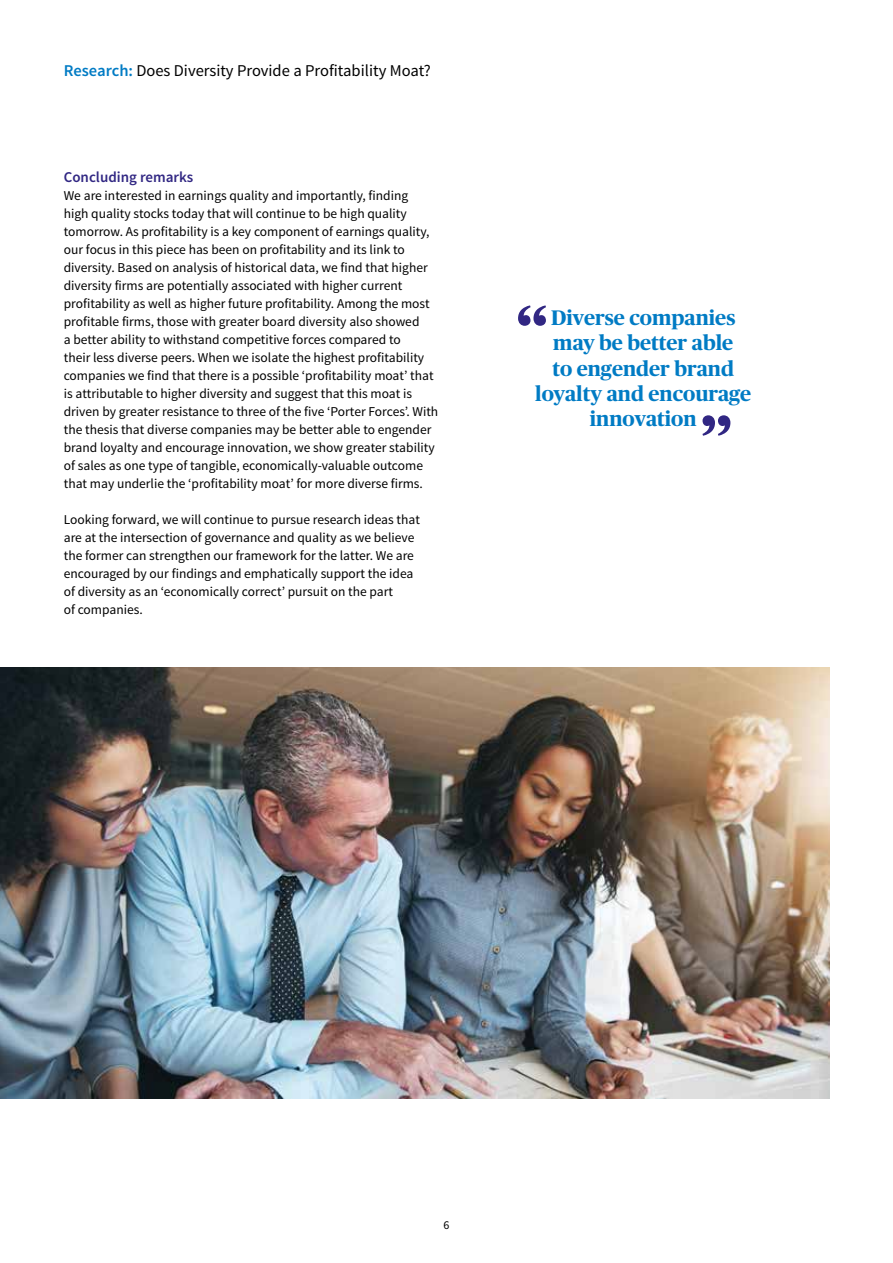
<style>
.page{position:relative;width:893px;height:1263px;background:#fff}
.page>*{position:absolute;margin:0;border:0;box-sizing:border-box;transform-origin:0 0}
.t1{font:700 21px/25.2px "Publico Headline";color:#007bc4;text-align:center}
.t2{font:16.5px "Source Sans Pro";color:#000}
.t3{font:600 15px "Source Sans Pro";color:#312783}
.t4{font:13.5px/18px "Source Sans Pro";color:#000}
.t5{font:12px "Source Sans Pro";color:#000}
.s1{font-weight:600;color:#007bc4}
</style>
<div class="page">
<img style="left:0;top:668px;width:829px;height:430px">
<svg style="left:518px;top:305px;width:28px;height:21px"></svg>
<svg style="left:702px;top:415px;width:28px;height:21px"></svg>
<p class="t2" style="left:64px;top:60px;width:369px"><span class="s1">Research:</span> Does Diversity Provide a Profitability Moat?</p>
<p class="t3" style="left:64px;top:167px;width:131px">Concluding remarks</p>
<p class="t4" style="left:64px;top:186px;width:376px">We are interested in earnings quality and importantly, finding<br>high quality stocks today that will continue to be high quality tomorrow. As profitability is a key component of earnings quality, our focus in this piece has been on profitability and its link to diversity. Based on analysis of historical data, we find that higher diversity firms are potentially associated with higher current profitability as well as higher future profitability. Among the most profitable firms, those with greater board diversity also showed<br>a better ability to withstand competitive forces compared to<br>their less diverse peers. When we isolate the highest profitability companies we find that there is a possible ‘profitability moat’ that is attributable to higher diversity and suggest that this moat is driven by greater resistance to three of the five ‘Porter Forces’. With the thesis that diverse companies may be better able to engender brand loyalty and encourage innovation, we show greater stability of sales as one type of tangible, economically-valuable outcome that may underlie the ‘profitability moat’ for more diverse firms.</p>
<p class="t4" style="left:64px;top:510px;width:358px">Looking forward, we will continue to pursue research ideas that are at the intersection of governance and quality as we believe the former can strengthen our framework for the latter. We are encouraged by our findings and emphatically support the idea of diversity as an ‘economically correct’ pursuit on the part<br>of companies.</p>
<h1 class="t1" style="left:535px;top:304px;width:218px">Diverse companies may be better able<br>to engender brand loyalty and encourage innovation</h1>
<p class="t5" style="left:443px;top:1218px;width:7px">6</p>
</div>
